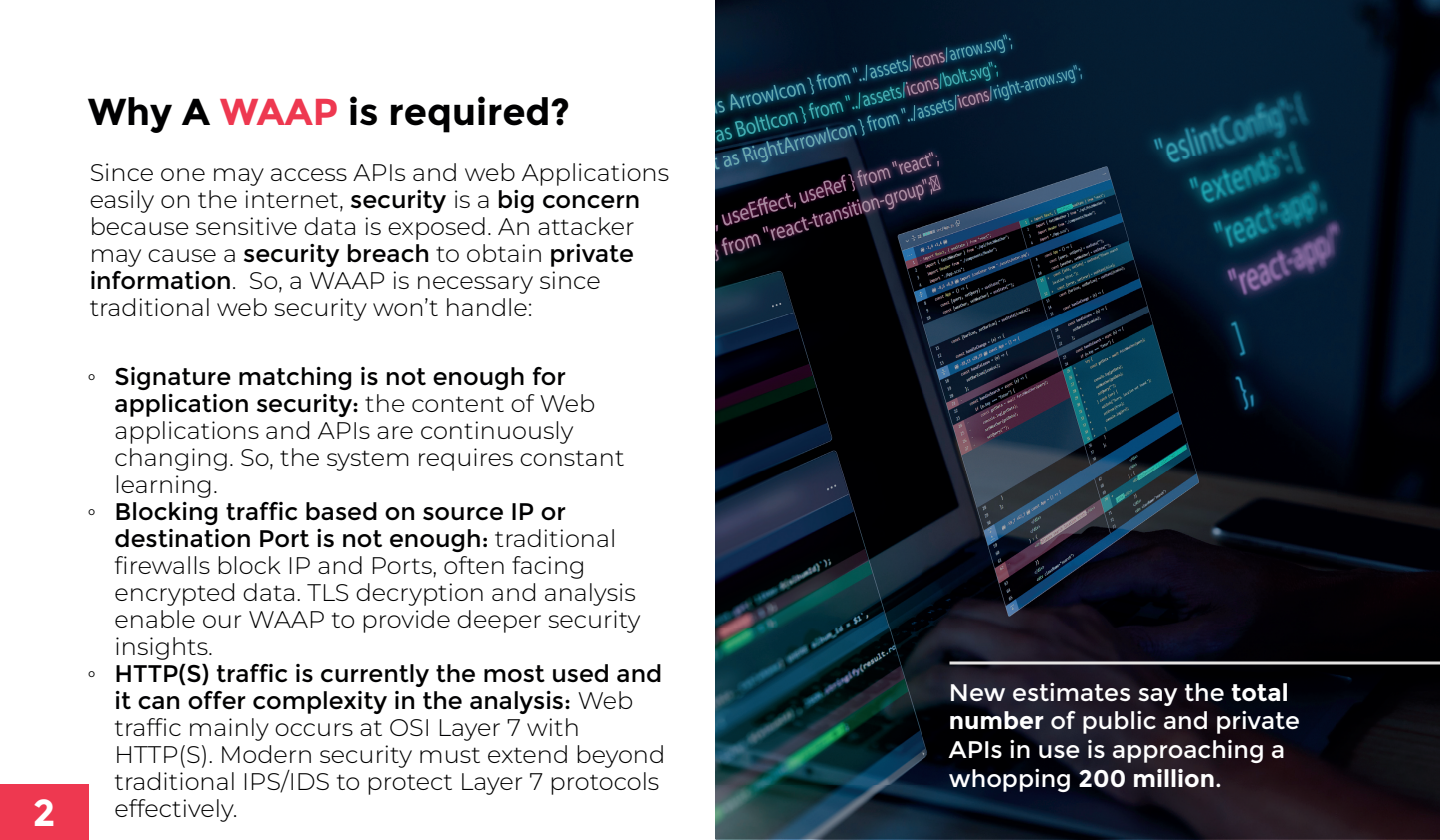
<style>
.page{position:relative;width:1440px;height:840px;background:#fff}
.page>*{position:absolute;margin:0;border:0;box-sizing:border-box;transform-origin:0 0}
.t1{font:700 37.5px "Montserrat";color:#000001}
.t2{font:700 37.5px "Montserrat";color:#fff}
.t3{font:300 24px/27px "Montserrat";color:#000001}
.t4{font:24px "Montserrat";color:#000001}
.t5{font:24px/28.8px "Montserrat";color:#fff}
.s1{color:#ee3850}
.s2{font-weight:400}
.s3{font-family:"Times New Roman"}
.s4{font-weight:300}
.s5{font-weight:700}
</style>
<div class="page">
<img style="left:716px;top:0;width:724px;height:838px">
<div style="left:0;top:784px;width:88px;height:56px;background:#ee3850"></div>
<hr style="left:950px;top:662px;width:490px;height:2px;background:#e6e4e3">
<h1 class="t2" style="left:33px;top:790px;width:24px">2</h1>
<h1 class="t1" style="left:88px;top:90px;width:484px">Why A <span class="s1">WAAP</span> is required?</h1>
<p class="t3" style="left:90px;top:158px;width:581px">Since one may access APIs and web Applications easily on the internet, <span class="s2">security</span> is a <span class="s2">big concern </span>because sensitive data is exposed. An attacker may cause a <span class="s2">security breach</span> to obtain <span class="s2">private information</span>. So, a WAAP is necessary since traditional web security won’t handle:</p>
<p class="t4" style="left:88px;top:363px;width:480px"><span class="s3">◦</span> Signature matching is not enough for</p>
<p class="t4" style="left:115px;top:390px;width:482px">application security: <span class="s4">the content of Web</span></p>
<p class="t3" style="left:115px;top:417px;width:460px">applications and APIs are continuously</p>
<p class="t3" style="left:115px;top:444px;width:512px">changing. So, the system requires constant</p>
<p class="t3" style="left:115px;top:471px;width:105px">learning.</p>
<p class="t4" style="left:88px;top:498px;width:480px"><span class="s3">◦</span> Blocking traffic based on source IP or</p>
<p class="t4" style="left:115px;top:525px;width:503px">destination Port is not enough: <span class="s4">traditional</span></p>
<p class="t3" style="left:115px;top:552px;width:472px">firewalls block IP and Ports, often facing</p>
<p class="t3" style="left:115px;top:579px;width:523px">encrypted data. TLS decryption and analysis</p>
<p class="t3" style="left:115px;top:606px;width:528px">enable our WAAP to provide deeper security</p>
<p class="t3" style="left:115px;top:633px;width:100px">insights.</p>
<p class="t4" style="left:88px;top:660px;width:576px"><span class="s3">◦</span> HTTP(S) traffic is currently the most used and</p>
<p class="t4" style="left:115px;top:687px;width:520px">it can offer complexity in the analysis: <span class="s4">Web</span></p>
<p class="t3" style="left:115px;top:714px;width:467px">traffic mainly occurs at OSI Layer 7 with</p>
<p class="t3" style="left:115px;top:741px;width:552px">HTTP(S). Modern security must extend beyond</p>
<p class="t3" style="left:115px;top:768px;width:546px">traditional IPS/IDS to protect Layer 7 protocols</p>
<p class="t3" style="left:115px;top:795px;width:125px">effectively.</p>
<p class="t5" style="left:949px;top:678px;width:353px">New estimates say the <span class="s5">total number</span> of public and private<br>APIs in use is approaching a whopping <span class="s5">200 million</span>.</p>
</div>
